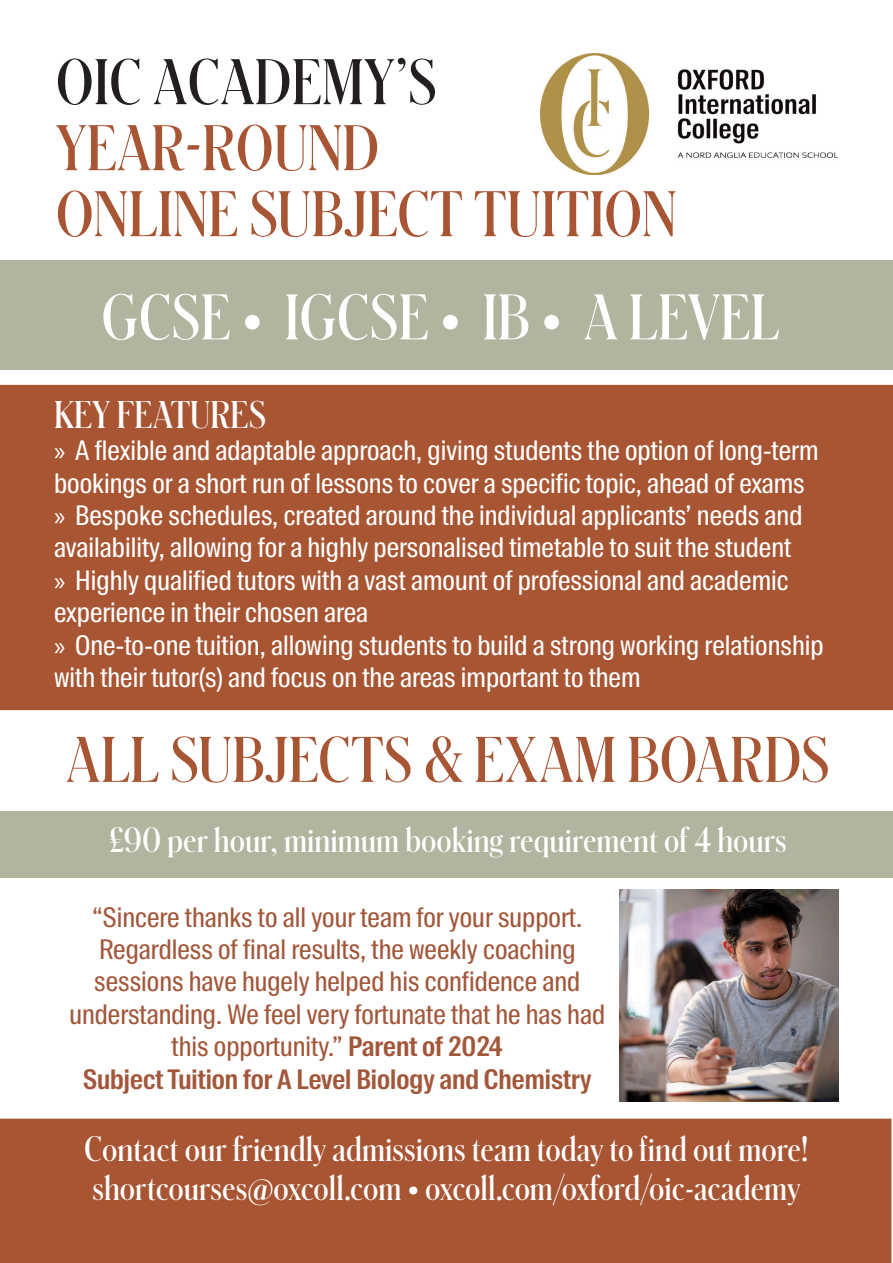
<style>
.page{position:relative;width:893px;height:1263px;background:#fff}
.page>*{position:absolute;margin:0;border:0;box-sizing:border-box;transform-origin:0 0}
.Slogan{font:600 60px/66px "Schnyder Cond S";color:#a85534}
.t1{font:600 60px "Schnyder Cond S";color:#fff}
.t2{font:600 36px "Schnyder Cond S";color:#fff}
.t3{font:600 33px "Schnyder Cond S";color:#fff}
.t4{font:27px/32.4px "Suisse Intl Cond";color:#fff}
.t5{font:27px/32.4px "Suisse Intl Cond";color:#a2573a;text-align:center}
.t6{font:600 27px "Suisse Intl Cond";color:#a2573a}
.s1{color:#231f20}
.s2{font-family:"Myriad Pro"}
.s3{font-weight:600}
</style>
<div class="page">
<div style="left:1px;top:386px;width:891px;height:323px;background:#a85534"></div>
<div style="left:0;top:385px;width:893px;height:325px;border:2px solid #a85534"></div>
<div style="left:0;top:1119px;width:891px;height:144px;background:#a85534"></div>
<div style="left:0;top:260px;width:893px;height:110px;background:#b2b4a0"></div>
<div style="left:0;top:812px;width:893px;height:66px;background:#b2b4a0"></div>
<img style="left:540px;top:53px;width:297px;height:121px">
<img style="left:620px;top:890px;width:219px;height:211px">
<p class="Slogan" style="left:56px;top:48px;width:622px"><span class="s1">OIC ACADEMY’S<br></span>YEAR-ROUND<br>ONLINE SUBJECT TUITION</p>
<p class="t1" style="left:101px;top:275px;width:680px">GCSE • IGCSE • IB • A LEVEL</p>
<p class="t2" style="left:54px;top:389px;width:214px">KEY FEATURES</p>
<p class="t4" style="left:54px;top:434px;width:766px"><span class="s2">»</span> A flexible and adaptable approach, giving students the option of long-term bookings or a short run of lessons to cover a specific topic, ahead of exams</p>
<p class="t4" style="left:54px;top:499px;width:750px"><span class="s2">»</span> Bespoke schedules, created around the individual applicants’ needs and availability, allowing for a highly personalised timetable to suit the student</p>
<p class="t4" style="left:54px;top:564px;width:736px"><span class="s2">»</span> Highly qualified tutors with a vast amount of professional and academic experience in their chosen area</p>
<p class="t4" style="left:54px;top:629px;width:771px"><span class="s2">»</span> One-to-one tuition, allowing students to build a strong working relationship with their tutor(s) and focus on the areas important to them</p>
<p class="Slogan" style="left:66px;top:726px;width:765px">ALL SUBJECTS &amp; EXAM BOARDS</p>
<p class="t3" style="left:109px;top:817px;width:679px">£90 per hour, minimum booking requirement of 4 hours</p>
<p class="t5" style="left:69px;top:901px;width:537px">“Sincere thanks to all your team for your support.<br>Regardless of final results, the weekly coaching sessions have hugely helped his confidence and understanding. We feel very fortunate that he has had this opportunity.” <span class="s3">Parent of 2024</span></p>
<p class="t6" style="left:83px;top:1063px;width:509px">Subject Tuition for A Level Biology and Chemistry</p>
<p class="t3" style="left:84px;top:1126px;width:726px">Contact our friendly admissions team today to find out more!</p>
<p class="t3" style="left:92px;top:1165px;width:709px">shortcourses@oxcoll.com • oxcoll.com/oxford/oic-academy</p>
</div>
